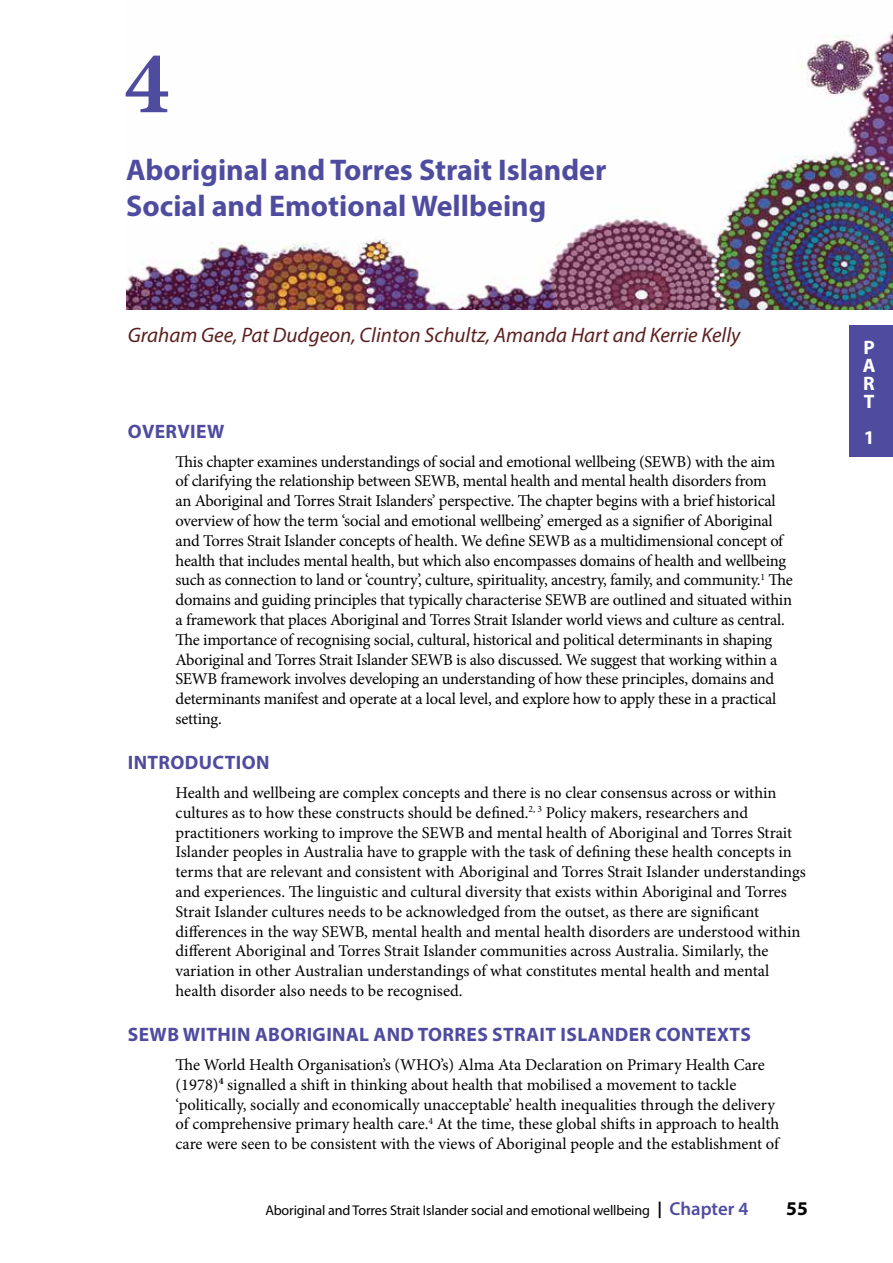
<style>
.page{position:relative;width:893px;height:1263px;background:#fff}
.page>*{position:absolute;margin:0;border:0;box-sizing:border-box;transform-origin:0 0}
.t1{font:700 90px "Minion Pro";color:#4f4ca0}
.t2{font:700 30px/36px "Myriad Pro";color:#4f4ca0}
.t3{font:italic 21px "Myriad Pro";color:#5c2021}
.t4{font:700 19.5px "Myriad Pro";letter-spacing:.02em;color:#4f4ca0}
.t5{font:700 19.5px/18px "Myriad Pro";color:#fff;text-align:justify}
.t6{font:700 19.5px "Myriad Pro";color:#000}
.t7{font:16.5px/19.8px "Minion Pro";letter-spacing:-.01em;color:#000}
.t8{font:14.1px "Myriad Pro";letter-spacing:-.01em;color:#000}
.s1{font-weight:700;font-size:16.5px}
.s2{font-weight:600;font-size:18.75px;color:#4f4ca0}
</style>
<div class="page">
<div style="left:849px;top:326px;width:44px;height:131px;background:#4f4ca0"></div>
<img style="left:126px;top:33px;width:767px;height:276px">
<h1 class="t1" style="left:124px;top:20px;width:46px">4</h1>
<h2 class="t2" style="left:126px;top:151px;width:482px">ABORIGINAL AND TORRES STRAIT ISLANDER<br>SOCIAL AND EMOTIONAL WELLBEING</h2>
<p class="t3" style="left:128px;top:322px;width:614px">Graham Gee, Pat Dudgeon, Clinton Schultz, Amanda Hart and Kerrie Kelly</p>
<p class="t4" style="left:128px;top:418px;width:21px">OVERVIEW</p>
<p class="t7" style="left:176px;top:451px;width:619px">This chapter examines understandings of social and emotional wellbeing (SEWB) with the aim<br>of clarifying the relationship between SEWB, mental health and mental health disorders from<br>an Aboriginal and Torres Strait Islanders’ perspective. The chapter begins with a brief historical overview of how the term ‘social and emotional wellbeing’ emerged as a signifier of Aboriginal and Torres Strait Islander concepts of health. We define SEWB as a multidimensional concept of health that includes mental health, but which also encompasses domains of health and wellbeing such as connection to land or ‘country’, culture, spirituality, ancestry, family, and community.<sup>1</sup> The domains and guiding principles that typically characterise SEWB are outlined and situated within a framework that places Aboriginal and Torres Strait Islander world views and culture as central.<br>The importance of recognising social, cultural, historical and political determinants in shaping Aboriginal and Torres Strait Islander SEWB is also discussed. We suggest that working within a SEWB framework involves developing an understanding of how these principles, domains and determinants manifest and operate at a local level, and explore how to apply these in a practical setting.</p>
<p class="t4" style="left:128px;top:750px;width:20px">INTRODUCTION</p>
<p class="t7" style="left:176px;top:783px;width:632px">Health and wellbeing are complex concepts and there is no clear consensus across or within cultures as to how these constructs should be defined.<sup>2,</sup> <sup>3</sup> Policy makers, researchers and practitioners working to improve the SEWB and mental health of Aboriginal and Torres Strait Islander peoples in Australia have to grapple with the task of defining these health concepts in terms that are relevant and consistent with Aboriginal and Torres Strait Islander understandings and experiences. The linguistic and cultural diversity that exists within Aboriginal and Torres Strait Islander cultures needs to be acknowledged from the outset, as there are significant differences in the way SEWB, mental health and mental health disorders are understood within different Aboriginal and Torres Strait Islander communities across Australia. Similarly, the variation in other Australian understandings of what constitutes mental health and mental health disorder also needs to be recognised.</p>
<p class="t4" style="left:128px;top:1022px;width:68px">SEWB WITHIN</p>
<p class="t4" style="left:255px;top:1022px;width:26px">ABORIGINAL</p>
<p class="t4" style="left:374px;top:1022px;width:15px">AND</p>
<p class="t4" style="left:418px;top:1022px;width:24px">TORRES</p>
<p class="t4" style="left:492px;top:1022px;width:23px">STRAIT</p>
<p class="t4" style="left:560px;top:1022px;width:19px">ISLANDER</p>
<p class="t4" style="left:655px;top:1022px;width:13px">CONTEXTS</p>
<p class="t7" style="left:176px;top:1055px;width:605px">The World Health Organisation’s (WHO’s) Alma Ata Declaration on Primary Health Care (1978)<sup>4</sup> signalled a shift in thinking about health that mobilised a movement to tackle ‘politically, socially and economically unacceptable’ health inequalities through the delivery of comprehensive primary health care.<sup>4</sup> At the time, these global shifts in approach to health care were seen to be consistent with the views of Aboriginal people and the establishment of</p>
<p class="t8" style="left:265px;top:1202px;width:485px">Aboriginal and Torres Strait Islander social and emotional wellbeing <span class="s1">|</span> <span class="s2">Chapter 4</span></p>
<p class="t6" style="left:786px;top:1196px;width:23px">55</p>
<p class="t5" style="left:863px;top:338px;width:14px">P A R T</p>
<p class="t5" style="left:864px;top:428px;width:12px">1</p>
</div>
